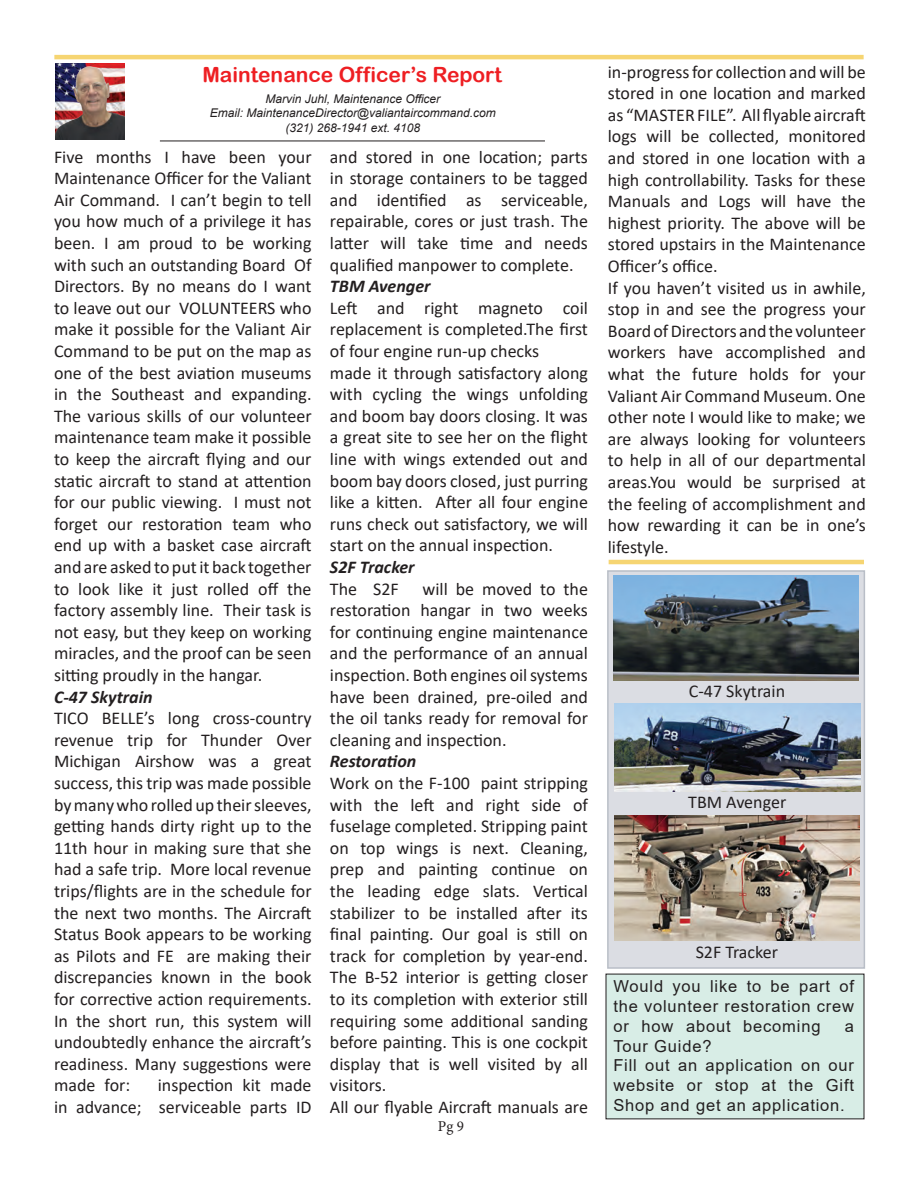
<style>
.page{position:relative;width:918px;height:1188px;background:#fff}
.page>*{position:absolute;margin:0;border:0;box-sizing:border-box;transform-origin:0 0}
.t1{font:21px "Arial Rounded MT Bold";color:#ee1f23}
.t2{font:18px/21.6px "Calibri";color:#231f20}
.t3{font:16.5px/19.8px "Arial";letter-spacing:.05em;color:#231f20;text-align:justify}
.t4{font:15px "Minion Pro";color:#231f20}
.t5{font:italic 12px/14.4px "Arial";color:#231f20;text-align:center}
.s1{font-weight:700;font-style:italic}
</style>
<div class="page">
<div style="left:607px;top:570px;width:258px;height:399px;background:#dbdde3;border:2px solid #b9bec7"></div>
<hr style="left:160px;top:141px;width:385px;height:1px;background:#231f20">
<hr style="left:54px;top:55px;width:810px;height:4px;background:#f6d572">
<img style="left:56px;top:63px;width:69px;height:77px">
<hr style="left:609px;top:560px;width:255px;height:4px;background:#f6d572">
<div style="left:606px;top:974px;width:258px;height:145px;background:#d8ede6"></div>
<img style="left:615px;top:704px;width:246px;height:87px">
<img style="left:613px;top:575px;width:246px;height:105px">
<img style="left:614px;top:815px;width:246px;height:125px">
<p class="t1" style="left:202px;top:62px;width:301px">Maintenance Officer’s Report</p>
<p class="t2" style="left:608px;top:60px;width:260px">in-progress for collection and will be stored in one location and marked as “MASTER FILE”. All flyable aircraft logs will be collected, monitored and stored in one location with a high controllability. Tasks for these<br>Manuals and Logs will have the highest priority. The above will be stored upstairs in the Maintenance<br>Officer’s office.<br>If you haven’t visited us in awhile, stop in and see the progress your<br>Board of Directors and the volunteer workers have accomplished and what the future holds for your<br>Valiant Air Command Museum. One other note I would like to make; we are always looking for volunteers to help in all of our departmental areas.You would be surprised at the feeling of accomplishment and how rewarding it can be in one’s lifestyle.</p>
<p class="t5" style="left:210px;top:92px;width:288px">Marvin Juhl, Maintenance Officer<br>Email: MaintenanceDirector@valiantaircommand.com (321) 268-1941 ext. 4108</p>
<p class="t2" style="left:330px;top:145px;width:260px">and stored in one location; parts in storage containers to be tagged and identified as serviceable, repairable, cores or just trash. The latter will take time and needs qualified manpower to complete.<br><span class="s1">TBM Avenger<br></span>Left and right magneto coil replacement is completed.The first of four engine run-up checks<br>made it through satisfactory along with cycling the wings unfolding and boom bay doors closing. It was a great site to see her on the flight line with wings extended out and boom bay doors closed, just purring like a kitten. After all four engine runs check out satisfactory, we will start on the annual inspection.<br><span class="s1">S2F Tracker<br></span>The S2F</p>
<p class="t2" style="left:54px;top:145px;width:259px">Five months I have been your<br>Maintenance Officer for the Valiant<br>Air Command. I can’t begin to tell you how much of a privilege it has been. I am proud to be working with such an outstanding Board Of<br>Directors. By no means do I want to leave out our VOLUNTEERS who make it possible for the Valiant Air<br>Command to be put on the map as one of the best aviation museums in the Southeast and expanding.<br>The various skills of our volunteer maintenance team make it possible to keep the aircraft flying and our static aircraft to stand at attention for our public viewing. I must not forget our restoration team who end up with a basket case aircraft and are asked to put it back together to look like it just rolled off the factory assembly line. Their task is not easy, but they keep on working miracles, and the proof can be seen sitting proudly in the hangar.<br><span class="s1">C-47 Skytrain<br></span>TICO BELLE’s long cross-country revenue trip for Thunder Over<br>Michigan Airshow was a great success, this trip was made possible by many who rolled up their sleeves, getting hands dirty right up to the<br>11th hour in making sure that she had a safe trip. More local revenue trips/flights are in the schedule for the next two months. The Aircraft<br>Status Book appears to be working as Pilots and FE are making their discrepancies known in the book for corrective action requirements.<br>In the short run, this system will undoubtedly enhance the aircraft’s readiness. Many suggestions were made for:</p>
<p class="t2" style="left:330px;top:577px;width:260px;text-indent:93px">will be moved to the restoration hangar in two weeks for continuing engine maintenance and the performance of an annual inspection. Both engines oil systems have been drained, pre-oiled and the oil tanks ready for removal for cleaning and inspection.<br><span class="s1">Restoration<br></span>Work on the F-100 paint stripping with the left and right side of fuselage completed. Stripping paint on top wings is next. Cleaning, prep and painting continue on the leading edge slats. Vertical stabilizer to be installed after its final painting. Our goal is still on track for completion by year-end.<br>The B-52 interior is getting closer to its completion with exterior still requiring some additional sanding before painting. This is one cockpit display that is well visited by all visitors.<br>All our flyable Aircraft manuals are</p>
<p class="t2" style="left:689px;top:680px;width:98px">C-47 Skytrain</p>
<p class="t2" style="left:688px;top:791px;width:100px">TBM Avenger</p>
<p class="t2" style="left:696px;top:941px;width:84px">S2F Tracker</p>
<p class="t3" style="left:613px;top:976px;width:242px">Would you like to be part of the volunteer restoration crew or how about becoming</p>
<p class="t3" style="left:845px;top:1016px;width:11px">a</p>
<p class="t3" style="left:613px;top:1036px;width:242px;text-align:left">Tour Guide?<br>Fill out an application on our website or stop at the Gift<br>Shop and get an application.</p>
<p class="t2" style="left:54px;top:1074px;width:259px;text-align:right">inspection kit made<br>in advance; serviceable parts ID</p>
<p class="t4" style="left:438px;top:1117px;width:28px">Pg 9</p>
</div>
